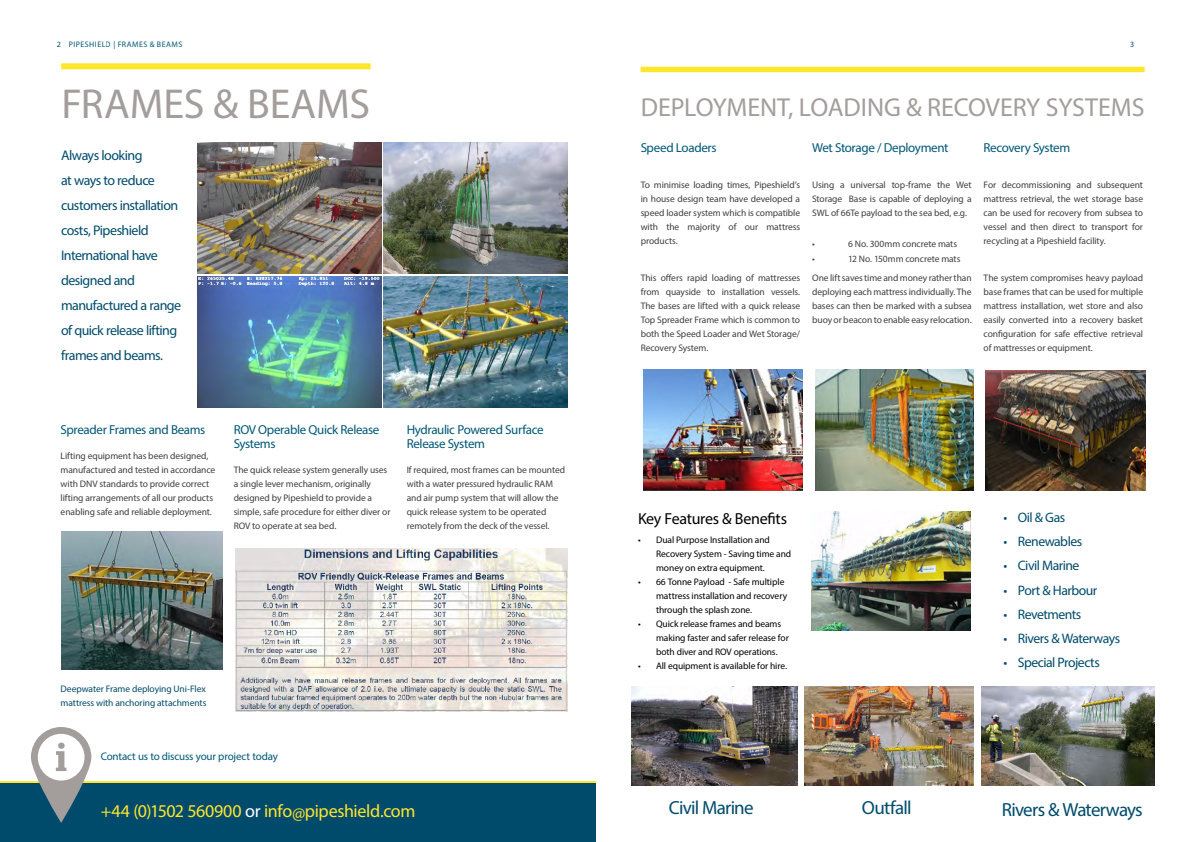
<style>
.page{position:relative;width:1191px;height:842px;background:#fff}
.page>*{position:absolute;margin:0;border:0;box-sizing:border-box;transform-origin:0 0}
.Headers_RHT_Face_pag{font:42px "Myriad Pro";letter-spacing:-.005em;color:#a39d9b}
.Headers_RHT_Face_pag-2{font:26px "Myriad Pro";letter-spacing:-.01em;color:#a39d9b}
.Page_intros{font:19px "Myriad Pro";letter-spacing:-.04em;color:#004b6c}
.t1{font:18px "Myriad Pro";letter-spacing:-.02em;color:#ffe62c}
.Body{font:16px "Myriad Pro";letter-spacing:-.02em;color:#000}
.Page_intros-2{font:14px/25px "Myriad Pro";letter-spacing:-.04em;color:#004b6c}
.t2{font:13.7px "Myriad Pro";letter-spacing:-.035em;color:#004b6c}
.Body-2{font:13px/14px "Myriad Pro";letter-spacing:-.03em;color:#005778}
.Page_intros-3{font:13px "Myriad Pro";letter-spacing:-.025em;color:#005778}
.t3{font:11px "Myriad Pro";letter-spacing:-.015em;color:#005778}
.Page_intros-4{font:9.5px/14px "Myriad Pro";letter-spacing:-.01em;color:#3f3f40;text-align:justify}
.Body-3{font:9.5px/14px "Myriad Pro";letter-spacing:-.01em;color:#3f3f40}
.t4{font:9.5px/14px "Myriad Pro";letter-spacing:-.01em;color:#000}
.Body-4{font:9.5px/14px "Myriad Pro";letter-spacing:-.005em;color:#004b6c}
.running_header{font:8px "Myriad Pro";letter-spacing:.055em;color:#005778}
.Master_elements_no_l{font:8px "Myriad Pro";color:#004b6c}
.s1{color:#004b6c}
.s2{color:#fff}
</style>
<div class="page">
<svg style="left:362px;top:63px;width:784px;height:568px"></svg>
<div style="left:61px;top:63px;width:309px;height:6px;background:#ffe62c"></div>
<img style="left:198px;top:142px;width:183px;height:131px">
<svg style="left:0;top:781px;width:595px;height:3px;fill:#ffe62c"></svg>
<div style="left:0;top:784px;width:595px;height:58px;background:#004b6c"></div>
<svg style="left:31px;top:727px;width:60px;height:96px"></svg>
<img style="left:981px;top:687px;width:173px;height:98px">
<img style="left:805px;top:687px;width:168px;height:98px">
<img style="left:61px;top:532px;width:162px;height:138px">
<img style="left:235px;top:549px;width:333px;height:163px">
<img style="left:198px;top:277px;width:183px;height:131px">
<img style="left:986px;top:370px;width:159px;height:120px">
<img style="left:811px;top:512px;width:159px;height:118px">
<img style="left:643px;top:370px;width:159px;height:120px">
<img style="left:815px;top:370px;width:158px;height:120px">
<img style="left:384px;top:142px;width:184px;height:131px">
<img style="left:384px;top:277px;width:184px;height:131px">
<img style="left:631px;top:687px;width:166px;height:98px">
<div style="left:640px;top:67px;width:504px;height:5px;background:#ffe62c"></div>
<p class="running_header" style="left:57px;top:39px;width:72px"><span class="s1">2</span> PIPESHIELD | Frames</p>
<p class="running_header" style="left:150px;top:39px;width:14px">&amp; beams</p>
<p class="Master_elements_no_l" style="left:1130px;top:39px;width:6px">3</p>
<p class="Headers_RHT_Face_pag" style="left:62px;top:78px;width:310px">FRAMES &amp; BEAMS</p>
<p class="Page_intros-2" style="left:61px;top:142px;width:122px">Always looking<br>at ways to reduce customers installation costs, Pipeshield<br>International have designed and manufactured a range of quick release lifting frames and beams.</p>
<p class="Body-2" style="left:61px;top:422px;width:146px">Spreader Frames and Beams</p>
<p class="Body-3" style="left:61px;top:449px;width:156px">Lifting equipment has been designed, manufactured and tested in accordance with DNV standards to provide correct lifting arrangements of all our products enabling safe and reliable deployment.</p>
<p class="Body-2" style="left:234px;top:422px;width:147px">ROV Operable Quick Release<br>Systems</p>
<p class="Body-3" style="left:234px;top:463px;width:158px">The quick release system generally uses a single lever mechanism, originally designed by Pipeshield to provide a simple, safe procedure for either diver or ROV to operate at sea bed.</p>
<p class="Body-2" style="left:407px;top:422px;width:138px">Hydraulic Powered Surface<br>Release System</p>
<p class="Body-3" style="left:407px;top:463px;width:160px">If required, most frames can be mounted with a water pressured hydraulic RAM and air pump system that will allow the quick release system to be operated remotely from the deck of the vessel.</p>
<p class="Body-4" style="left:61px;top:682px;width:147px">Deepwater Frame deploying Uni-Flex mattress with anchoring attachments</p>
<p class="t3" style="left:101px;top:749px;width:179px">Contact us to discuss your project today</p>
<p class="t1" style="left:101px;top:800px;width:316px">+44 (0)1502 560900 <span class="s2">or</span> info@pipeshield.com</p>
<p class="Headers_RHT_Face_pag-2" style="left:641px;top:91px;width:505px">DEPLOYMENT, LOADING &amp; RECOVERY SYSTEMS</p>
<p class="Page_intros-3" style="left:640px;top:139px;width:77px">Speed Loaders</p>
<p class="Page_intros-4" style="left:640px;top:178px;width:161px">To minimise loading times, Pipeshield’s in house design team have developed a speed loader system which is compatible with the majority of our mattress products.</p>
<p class="Page_intros-4" style="left:640px;top:271px;width:161px">This offers rapid loading of mattresses from quayside to installation vessels.<br>The bases are lifted with a quick release Top Spreader Frame which is common to both the Speed Loader and Wet Storage/ Recovery System.</p>
<p class="Page_intros-3" style="left:812px;top:139px;width:138px">Wet Storage / Deployment</p>
<p class="Page_intros-4" style="left:812px;top:178px;width:161px">Using a universal top-frame the Wet Storage Base is capable of deploying a SWL of 66Te payload to the sea bed, e.g.</p>
<p class="Page_intros-4" style="left:812px;top:237px;width:4px">•</p>
<p class="Page_intros-4" style="left:848px;top:237px;width:111px">6 No. 300mm concrete mats</p>
<p class="Page_intros-4" style="left:812px;top:251px;width:4px">•</p>
<p class="Page_intros-4" style="left:848px;top:251px;width:114px">12 No. 150mm concrete mats</p>
<p class="Page_intros-4" style="left:812px;top:271px;width:161px">One lift saves time and money rather than deploying each mattress individually. The bases can then be marked with a subsea buoy or beacon to enable easy relocation.</p>
<p class="Page_intros-3" style="left:983px;top:139px;width:88px">Recovery System</p>
<p class="Page_intros-4" style="left:983px;top:178px;width:161px">For decommissioning and subsequent mattress retrieval, the wet storage base can be used for recovery from subsea to vessel and then direct to transport for recycling at a Pipeshield facility.</p>
<p class="Page_intros-4" style="left:983px;top:271px;width:161px">The system compromises heavy payload base frames that can be used for multiple mattress installation, wet store and also easily converted into a recovery basket configuration for safe effective retrieval of mattresses or equipment.</p>
<p class="Body" style="left:638px;top:508px;width:150px">Key Features &amp; Benefits</p>
<p class="t4" style="left:656px;top:533px;width:137px;text-indent:-18px">• Dual Purpose Installation and<br>Recovery System - Saving time and money on extra equipment.</p>
<p class="t4" style="left:656px;top:575px;width:133px;text-indent:-18px">• 66 Tonne Payload - Safe multiple mattress installation and recovery through the splash zone.</p>
<p class="t4" style="left:656px;top:617px;width:134px;text-indent:-18px">• Quick release frames and beams making faster and safer release for both diver and ROV operations.</p>
<p class="t4" style="left:638px;top:659px;width:150px">• All equipment is available for hire.</p>
<p class="t2" style="left:1003px;top:509px;width:63px">• Oil &amp; Gas</p>
<p class="t2" style="left:1003px;top:533px;width:80px">• Renewables</p>
<p class="t2" style="left:1003px;top:557px;width:77px">• Civil Marine</p>
<p class="t2" style="left:1003px;top:581px;width:95px">• Port &amp; Harbour</p>
<p class="t2" style="left:1003px;top:606px;width:79px">• Revetments</p>
<p class="t2" style="left:1003px;top:630px;width:118px">• Rivers &amp; Waterways</p>
<p class="t2" style="left:1003px;top:654px;width:98px">• Special Projects</p>
<p class="Page_intros" style="left:669px;top:796px;width:86px">Civil Marine</p>
<p class="Page_intros" style="left:862px;top:796px;width:51px">Outfall</p>
<p class="Page_intros" style="left:1001px;top:798px;width:142px">Rivers &amp; Waterways</p>
</div>
